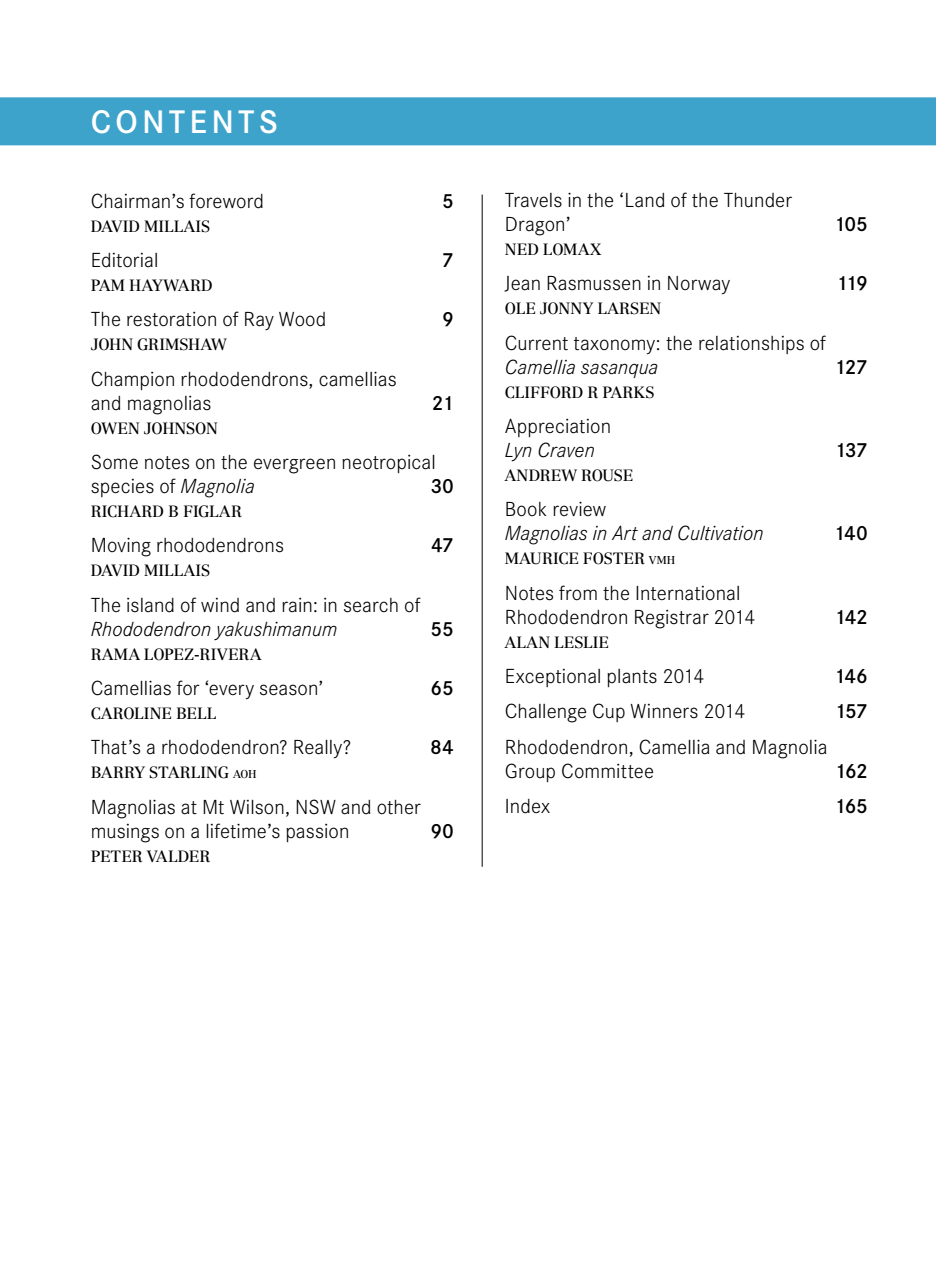
<style>
.page{position:relative;width:936px;height:1276px;background:#fff}
.page>*{position:absolute;margin:0;border:0;box-sizing:border-box;transform-origin:0 0}
.t1{font:500 32px "Corporate SBQ";letter-spacing:.13em;color:#fff}
.t2{font:300 20px/24px "Corporate SBQ";letter-spacing:.005em;color:#000}
.t3{font:italic 300 20px "Corporate SBQ";letter-spacing:.005em;color:#000}
.t4{font:500 20px "Corporate SBQ";letter-spacing:-.035em;color:#000}
.t5{font:16px "Centennial";letter-spacing:.005em;color:#000}
.t6{font:16px "Centennial";letter-spacing:-.02em;color:#000}
.t7{font:16px "Centennial";letter-spacing:-.015em;color:#000}
.s1{font-style:italic}
.s2{font-size:11.2px}
</style>
<div class="page">
<div style="left:0;top:97px;width:935px;height:48px;background:#3ea3cb"></div>
<hr style="left:481px;top:195px;width:1px;height:672px;background:#000">
<h1 class="t1" style="left:91px;top:103px;width:189px">CONTENTS</h1>
<p class="t2" style="left:91px;top:189px;width:175px">Chairman’s foreword</p>
<p class="t4" style="left:442px;top:189px;width:13px">5</p>
<p class="t5" style="left:91px;top:216px;width:121px">DAVID MILLAIS</p>
<p class="t2" style="left:91px;top:248px;width:69px">Editorial</p>
<p class="t4" style="left:442px;top:248px;width:13px">7</p>
<p class="t5" style="left:91px;top:276px;width:123px">PAM HAYWARD</p>
<p class="t2" style="left:91px;top:307px;width:237px">The restoration of Ray Wood</p>
<p class="t4" style="left:442px;top:307px;width:13px">9</p>
<p class="t5" style="left:91px;top:335px;width:137px">JOHN GRIMSHAW</p>
<p class="t2" style="left:91px;top:367px;width:307px">Champion rhododendrons, camellias and magnolias</p>
<p class="t4" style="left:432px;top:391px;width:23px">21</p>
<p class="t6" style="left:91px;top:418px;width:129px">OWEN JOHNSON</p>
<p class="t2" style="left:91px;top:450px;width:346px">Some notes on the evergreen neotropical species of <span class="s1">Magnolia</span></p>
<p class="t4" style="left:430px;top:474px;width:25px">30</p>
<p class="t5" style="left:91px;top:502px;width:153px">RICHARD B FIGLAR</p>
<p class="t2" style="left:91px;top:533px;width:195px">Moving rhododendrons</p>
<p class="t4" style="left:431px;top:533px;width:24px">47</p>
<p class="t5" style="left:91px;top:561px;width:121px">DAVID MILLAIS</p>
<p class="t2" style="left:91px;top:593px;width:331px">The island of wind and rain: in search of</p>
<p class="t3" style="left:91px;top:616px;width:248px">Rhododendron yakushimanum</p>
<p class="t4" style="left:430px;top:617px;width:25px">55</p>
<p class="t5" style="left:91px;top:644px;width:172px">RAMA LOPEZ-RIVERA</p>
<p class="t2" style="left:91px;top:676px;width:234px">Camellias for ‘every season’</p>
<p class="t4" style="left:430px;top:676px;width:25px">65</p>
<p class="t5" style="left:91px;top:704px;width:127px">CAROLINE BELL</p>
<p class="t2" style="left:91px;top:736px;width:262px">That’s a rhododendron? Really?</p>
<p class="t4" style="left:430px;top:735px;width:25px">84</p>
<p class="t5" style="left:91px;top:763px;width:167px">BARRY STARLING <span class="s2">AOH</span></p>
<p class="t2" style="left:91px;top:795px;width:331px">Magnolias at Mt Wilson, NSW and other musings on a lifetime’s passion</p>
<p class="t4" style="left:430px;top:819px;width:25px">90</p>
<p class="t5" style="left:91px;top:846px;width:121px">PETER VALDER</p>
<p class="t2" style="left:505px;top:188px;width:288px">Travels in the ‘Land of the Thunder<br>Dragon’</p>
<p class="t4" style="left:833px;top:212px;width:36px">105</p>
<p class="t5" style="left:505px;top:240px;width:98px">NED LOMAX</p>
<p class="t2" style="left:505px;top:271px;width:227px">Jean Rasmussen in Norway</p>
<p class="t4" style="left:836px;top:271px;width:33px">119</p>
<p class="t5" style="left:505px;top:299px;width:158px">OLE JONNY LARSEN</p>
<p class="t2" style="left:505px;top:331px;width:322px">Current taxonomy: the relationships of</p>
<p class="t3" style="left:505px;top:354px;width:155px">Camellia sasanqua</p>
<p class="t4" style="left:834px;top:354px;width:35px">127</p>
<p class="t5" style="left:505px;top:382px;width:151px">CLIFFORD R PARKS</p>
<p class="t2" style="left:505px;top:414px;width:108px">Appreciation</p>
<p class="t3" style="left:505px;top:438px;width:92px">Lyn Craven</p>
<p class="t4" style="left:834px;top:438px;width:35px">137</p>
<p class="t7" style="left:505px;top:466px;width:130px">ANDREW ROUSE</p>
<p class="t2" style="left:505px;top:497px;width:103px">Book review</p>
<p class="t3" style="left:505px;top:521px;width:260px">Magnolias in Art and Cultivation</p>
<p class="t4" style="left:833px;top:521px;width:36px">140</p>
<p class="t5" style="left:505px;top:549px;width:172px">MAURICE FOSTER <span class="s2">VMH</span></p>
<p class="t2" style="left:505px;top:581px;width:252px">Notes from the International<br>Rhododendron Registrar 2014</p>
<p class="t4" style="left:834px;top:605px;width:35px">142</p>
<p class="t5" style="left:505px;top:632px;width:106px">ALAN LESLIE</p>
<p class="t2" style="left:505px;top:664px;width:201px">Exceptional plants 2014</p>
<p class="t4" style="left:833px;top:664px;width:36px">146</p>
<p class="t2" style="left:505px;top:699px;width:242px">Challenge Cup Winners 2014</p>
<p class="t4" style="left:834px;top:699px;width:35px">157</p>
<p class="t2" style="left:505px;top:735px;width:324px">Rhododendron, Camellia and Magnolia<br>Group Committee</p>
<p class="t4" style="left:834px;top:759px;width:35px">162</p>
<p class="t2" style="left:505px;top:794px;width:47px">Index</p>
<p class="t4" style="left:834px;top:794px;width:35px">165</p>
</div>
